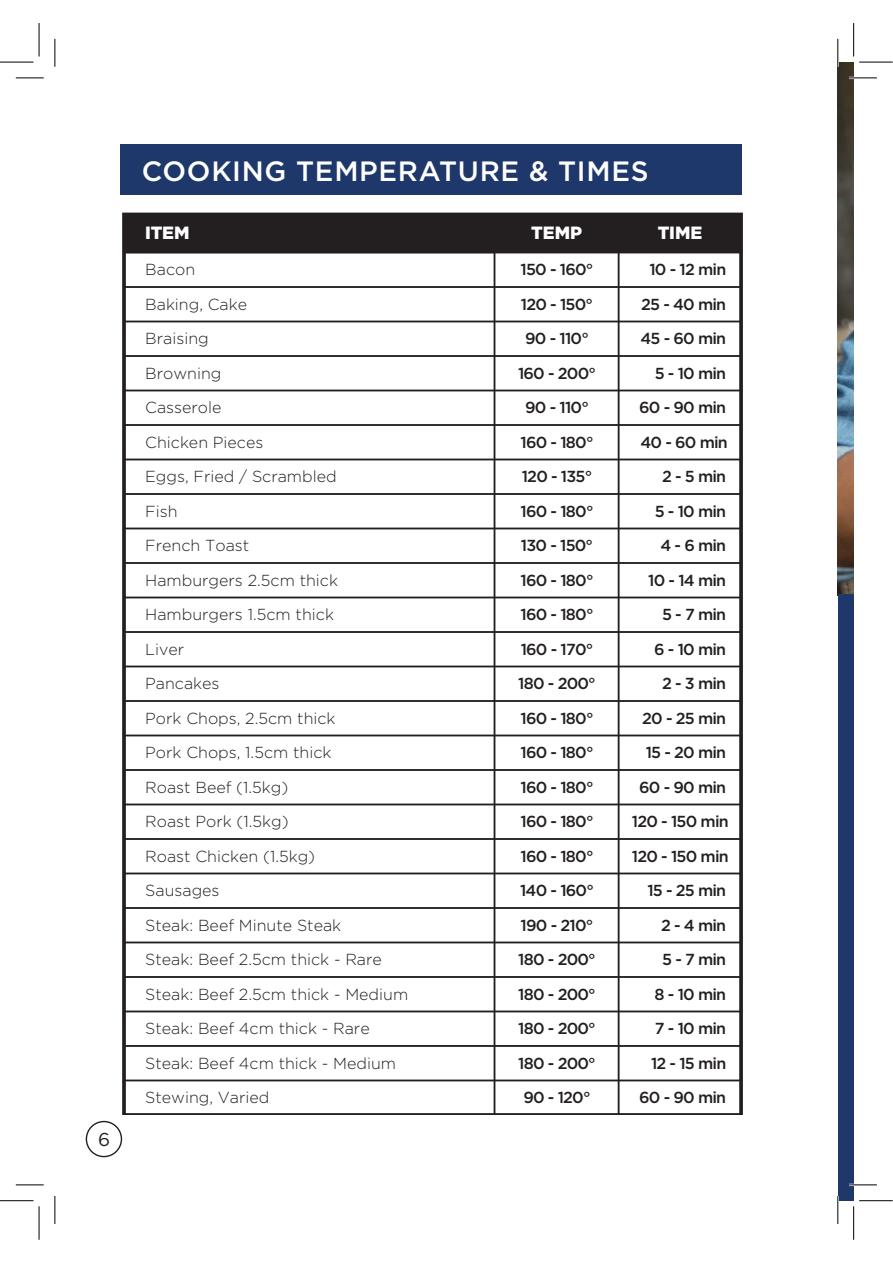
<style>
.page{position:relative;width:893px;height:1263px;background:#fff}
.page>*{position:absolute;margin:0;border:0;box-sizing:border-box;transform-origin:0 0}
.t1{font:500 27.9px "Gotham";letter-spacing:.025em;color:#fff}
.t2{font:18.6px "Gotham";color:#231f20}
.t3{font:900 17.7px "Gotham";color:#fff}
.t4{font:500 15.9px "Gotham";letter-spacing:-.05em;color:#231f20}
.t5{font:300 15.9px "Gotham";color:#231f20}
</style>
<div class="page">
<div style="left:86px;top:1121px;width:36px;height:36px;border:1px solid #231f20;border-radius:50%"></div>
<div style="left:121px;top:145px;width:621px;height:50px;background:#1f386c"></div>
<svg style="left:122px;top:213px;width:621px;height:902px"></svg>
<hr style="left:124px;top:252px;width:617px;height:1px;background:#231f20">
<hr style="left:124px;top:390px;width:617px;height:1px;background:#231f20">
<hr style="left:124px;top:286px;width:617px;height:2px;background:#231f20">
<hr style="left:124px;top:321px;width:617px;height:1px;background:#231f20">
<hr style="left:124px;top:355px;width:617px;height:2px;background:#231f20">
<hr style="left:124px;top:424px;width:617px;height:2px;background:#231f20">
<hr style="left:124px;top:459px;width:617px;height:1px;background:#231f20">
<hr style="left:124px;top:493px;width:617px;height:2px;background:#231f20">
<hr style="left:124px;top:528px;width:617px;height:1px;background:#231f20">
<hr style="left:124px;top:562px;width:617px;height:2px;background:#231f20">
<hr style="left:124px;top:597px;width:617px;height:1px;background:#231f20">
<hr style="left:124px;top:631px;width:617px;height:2px;background:#231f20">
<hr style="left:124px;top:666px;width:617px;height:1px;background:#231f20">
<hr style="left:124px;top:700px;width:617px;height:2px;background:#231f20">
<hr style="left:124px;top:735px;width:617px;height:1px;background:#231f20">
<hr style="left:124px;top:769px;width:617px;height:2px;background:#231f20">
<hr style="left:124px;top:838px;width:617px;height:2px;background:#231f20">
<hr style="left:124px;top:873px;width:617px;height:1px;background:#231f20">
<hr style="left:124px;top:1011px;width:617px;height:1px;background:#231f20">
<hr style="left:124px;top:1080px;width:617px;height:1px;background:#231f20">
<hr style="left:124px;top:1114px;width:617px;height:1px;background:#231f20">
<hr style="left:124px;top:1045px;width:617px;height:2px;background:#231f20">
<hr style="left:124px;top:976px;width:617px;height:2px;background:#231f20">
<hr style="left:124px;top:907px;width:617px;height:2px;background:#231f20">
<hr style="left:124px;top:804px;width:617px;height:1px;background:#231f20">
<hr style="left:124px;top:942px;width:617px;height:1px;background:#231f20">
<hr style="left:494px;top:253px;width:1px;height:862px;background:#231f20">
<hr style="left:618px;top:253px;width:1px;height:862px;background:#231f20">
<img style="left:838px;top:62px;width:15px;height:532px">
<div style="left:838px;top:594px;width:15px;height:607px;background:#1f386c"></div>
<hr style="left:849px;top:77px;width:28px;height:2px;background:#fff">
<hr style="left:849px;top:1184px;width:28px;height:2px;background:#fff">
<hr style="left:837px;top:39px;width:2px;height:28px;background:#fff">
<hr style="left:837px;top:1196px;width:2px;height:28px;background:#fff">
<svg style="left:16px;top:78px;width:28px;height:1px"></svg>
<svg style="left:849px;top:78px;width:28px;height:1px"></svg>
<svg style="left:16px;top:1185px;width:28px;height:1px"></svg>
<svg style="left:849px;top:1185px;width:28px;height:1px"></svg>
<svg style="left:55px;top:39px;width:1px;height:28px"></svg>
<svg style="left:55px;top:1196px;width:1px;height:28px"></svg>
<svg style="left:837px;top:39px;width:1px;height:28px"></svg>
<svg style="left:837px;top:1196px;width:1px;height:28px"></svg>
<hr style="left:0;top:62px;width:33px;height:1px;background:#000">
<hr style="left:859px;top:62px;width:34px;height:1px;background:#000">
<hr style="left:0;top:1200px;width:33px;height:1px;background:#000">
<hr style="left:859px;top:1200px;width:34px;height:1px;background:#000">
<hr style="left:39px;top:23px;width:1px;height:34px;background:#000">
<hr style="left:39px;top:1206px;width:1px;height:34px;background:#000">
<hr style="left:853px;top:23px;width:1px;height:34px;background:#000">
<hr style="left:853px;top:1206px;width:1px;height:34px;background:#000">
<p class="t2" style="left:98px;top:1132px;width:14px">6</p>
<h1 class="t1" style="left:142px;top:161px;width:508px">COOKING TEMPERATURE &amp; TIMES</h1>
<p class="t3" style="left:145px;top:227px;width:46px">ITEM</p>
<p class="t3" style="left:531px;top:227px;width:52px">TEMP</p>
<p class="t3" style="left:658px;top:227px;width:46px">TIME</p>
<p class="t5" style="left:145px;top:264px;width:51px">Bacon</p>
<p class="t4" style="left:520px;top:264px;width:74px">150 - 160°</p>
<p class="t4" style="left:649px;top:264px;width:78px">10 - 12 min</p>
<p class="t5" style="left:145px;top:298px;width:103px">Baking, Cake</p>
<p class="t4" style="left:521px;top:299px;width:74px">120 - 150°</p>
<p class="t4" style="left:641px;top:299px;width:87px">25 - 40 min</p>
<p class="t5" style="left:145px;top:333px;width:65px">Braising</p>
<p class="t4" style="left:525px;top:333px;width:65px">90 - 110°</p>
<p class="t4" style="left:640px;top:333px;width:87px">45 - 60 min</p>
<p class="t5" style="left:145px;top:367px;width:78px">Browning</p>
<p class="t4" style="left:518px;top:367px;width:80px">160 - 200°</p>
<p class="t4" style="left:655px;top:367px;width:73px">5 - 10 min</p>
<p class="t5" style="left:145px;top:402px;width:78px">Casserole</p>
<p class="t4" style="left:525px;top:402px;width:65px">90 - 110°</p>
<p class="t4" style="left:639px;top:402px;width:88px">60 - 90 min</p>
<p class="t5" style="left:145px;top:436px;width:120px">Chicken Pieces</p>
<p class="t4" style="left:520px;top:436px;width:75px">160 - 180°</p>
<p class="t4" style="left:640px;top:436px;width:89px">40 - 60 min</p>
<p class="t5" style="left:145px;top:471px;width:193px">Eggs, Fried / Scrambled</p>
<p class="t4" style="left:522px;top:471px;width:72px">120 - 135°</p>
<p class="t4" style="left:662px;top:471px;width:66px">2 - 5 min</p>
<p class="t5" style="left:145px;top:505px;width:34px">Fish</p>
<p class="t4" style="left:520px;top:505px;width:75px">160 - 180°</p>
<p class="t4" style="left:655px;top:505px;width:73px">5 - 10 min</p>
<p class="t5" style="left:145px;top:540px;width:106px">French Toast</p>
<p class="t4" style="left:521px;top:540px;width:74px">130 - 150°</p>
<p class="t4" style="left:660px;top:540px;width:67px">4 - 6 min</p>
<p class="t5" style="left:145px;top:574px;width:194px">Hamburgers 2.5cm thick</p>
<p class="t4" style="left:520px;top:574px;width:75px">160 - 180°</p>
<p class="t4" style="left:648px;top:574px;width:79px">10 - 14 min</p>
<p class="t5" style="left:145px;top:609px;width:190px">Hamburgers 1.5cm thick</p>
<p class="t4" style="left:520px;top:609px;width:75px">160 - 180°</p>
<p class="t4" style="left:662px;top:609px;width:66px">5 - 7 min</p>
<p class="t5" style="left:145px;top:643px;width:40px">Liver</p>
<p class="t4" style="left:521px;top:643px;width:74px">160 - 170°</p>
<p class="t4" style="left:654px;top:643px;width:74px">6 - 10 min</p>
<p class="t5" style="left:145px;top:678px;width:76px">Pancakes</p>
<p class="t4" style="left:518px;top:678px;width:79px">180 - 200°</p>
<p class="t4" style="left:662px;top:678px;width:66px">2 - 3 min</p>
<p class="t5" style="left:145px;top:712px;width:192px">Pork Chops, 2.5cm thick</p>
<p class="t4" style="left:520px;top:712px;width:75px">160 - 180°</p>
<p class="t4" style="left:642px;top:712px;width:85px">20 - 25 min</p>
<p class="t5" style="left:145px;top:747px;width:188px">Pork Chops, 1.5cm thick</p>
<p class="t4" style="left:520px;top:747px;width:75px">160 - 180°</p>
<p class="t4" style="left:646px;top:747px;width:82px">15 - 20 min</p>
<p class="t5" style="left:145px;top:781px;width:145px">Roast Beef (1.5kg)</p>
<p class="t4" style="left:520px;top:781px;width:75px">160 - 180°</p>
<p class="t4" style="left:639px;top:781px;width:88px">60 - 90 min</p>
<p class="t5" style="left:145px;top:816px;width:145px">Roast Pork (1.5kg)</p>
<p class="t4" style="left:520px;top:816px;width:75px">160 - 180°</p>
<p class="t4" style="left:632px;top:816px;width:98px">120 - 150 min</p>
<p class="t5" style="left:145px;top:850px;width:171px">Roast Chicken (1.5kg)</p>
<p class="t4" style="left:520px;top:850px;width:75px">160 - 180°</p>
<p class="t4" style="left:632px;top:850px;width:98px">120 - 150 min</p>
<p class="t5" style="left:145px;top:885px;width:76px">Sausages</p>
<p class="t4" style="left:520px;top:885px;width:75px">140 - 160°</p>
<p class="t4" style="left:647px;top:885px;width:80px">15 - 25 min</p>
<p class="t5" style="left:145px;top:919px;width:197px">Steak: Beef Minute Steak</p>
<p class="t4" style="left:521px;top:919px;width:74px">190 - 210°</p>
<p class="t4" style="left:661px;top:919px;width:67px">2 - 4 min</p>
<p class="t5" style="left:145px;top:954px;width:238px">Steak: Beef 2.5cm thick - Rare</p>
<p class="t4" style="left:518px;top:954px;width:79px">180 - 200°</p>
<p class="t4" style="left:662px;top:954px;width:66px">5 - 7 min</p>
<p class="t5" style="left:145px;top:988px;width:264px">Steak: Beef 2.5cm thick - Medium</p>
<p class="t4" style="left:518px;top:988px;width:79px">180 - 200°</p>
<p class="t4" style="left:655px;top:988px;width:73px">8 - 10 min</p>
<p class="t5" style="left:145px;top:1023px;width:226px">Steak: Beef 4cm thick - Rare</p>
<p class="t4" style="left:518px;top:1023px;width:79px">180 - 200°</p>
<p class="t4" style="left:655px;top:1023px;width:73px">7 - 10 min</p>
<p class="t5" style="left:145px;top:1057px;width:252px">Steak: Beef 4cm thick - Medium</p>
<p class="t4" style="left:518px;top:1057px;width:79px">180 - 200°</p>
<p class="t4" style="left:651px;top:1057px;width:77px">12 - 15 min</p>
<p class="t5" style="left:145px;top:1092px;width:126px">Stewing, Varied</p>
<p class="t4" style="left:523px;top:1092px;width:69px">90 - 120°</p>
<p class="t4" style="left:639px;top:1092px;width:88px">60 - 90 min</p>
</div>
